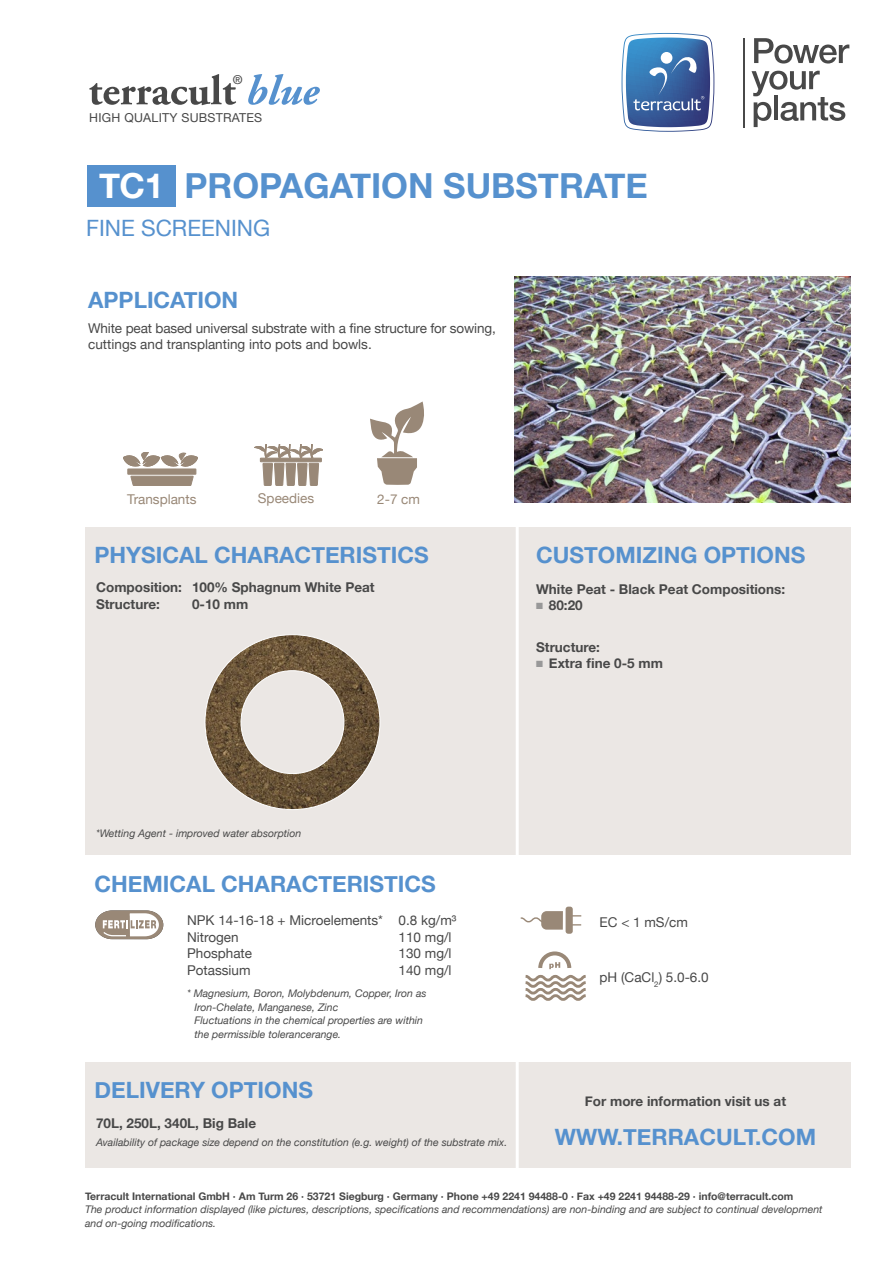
<style>
.page{position:relative;width:893px;height:1263px;background:#fff}
.page>*{position:absolute;margin:0;border:0;box-sizing:border-box;transform-origin:0 0}
.t1{font:700 34.5px "Helvetica Neue";color:#5691ce}
.t2{font:700 34.5px "Helvetica Neue";color:#fff}
.t3{font:700 22.5px "Helvetica Neue";color:#5691ce}
.t4{font:22.5px "Helvetica Neue";color:#5691ce}
.t5{font:13.5px/16.5px "Helvetica Neue";color:#484848}
.t6{font:700 13.5px/16.5px "Helvetica Neue";color:#484848}
.t7{font:13.5px "Helvetica Neue";color:#987}
.t8{font:12.45px "Helvetica Neue";letter-spacing:.02em;color:#484848}
.t9{font:500 12.3px "Helvetica Neue";color:#484848}
.t10{font:italic 10.5px/13.5px "Helvetica Neue";color:#484848}
.t11{font:700 10.5px "Helvetica Neue";color:#484848}
.s1{color:#989898}
</style>
<div class="page">
<div style="left:85px;top:527px;width:765px;height:327px;background:#ebe7e4"></div>
<div style="left:85px;top:1062px;width:765px;height:106px;background:#ebe7e4"></div>
<svg style="left:89px;top:74px;width:147px;height:31px"></svg>
<svg style="left:248px;top:74px;width:72px;height:31px"></svg>
<svg style="left:621px;top:33px;width:93px;height:99px"></svg>
<svg style="left:754px;top:38px;width:95px;height:26px"></svg>
<svg style="left:751px;top:71px;width:94px;height:56px"></svg>
<hr style="left:743px;top:38px;width:1px;height:89px;background:#484848">
<div style="left:87px;top:165px;width:89px;height:41px;background:#5691ce"></div>
<svg style="left:95px;top:910px;width:68px;height:29px"></svg>
<div style="left:566px;top:907px;width:7px;height:27px;background:#987;border-radius:3px"></div>
<svg style="left:520px;top:911px;width:43px;height:19px"></svg>
<svg style="left:526px;top:951px;width:60px;height:50px"></svg>
<hr style="left:516px;top:1059px;width:3px;height:115px;background:#fff">
<hr style="left:516px;top:522px;width:3px;height:348px;background:#fff">
<img style="left:515px;top:277px;width:335px;height:226px">
<svg style="left:370px;top:401px;width:54px;height:84px"></svg>
<div style="left:128px;top:469px;width:68px;height:5px;background:#987"></div>
<div style="left:128px;top:469px;width:68px;height:5px;border:1px solid #987"></div>
<svg style="left:131px;top:476px;width:62px;height:9px"></svg>
<svg style="left:123px;top:452px;width:74px;height:15px"></svg>
<svg style="left:255px;top:444px;width:68px;height:41px"></svg>
<svg style="left:205px;top:636px;width:175px;height:174px"></svg>
<div style="left:241px;top:671px;width:103px;height:102px;background:#ebe7e4;border-radius:50%"></div>
<p class="t9" style="left:233px;top:70px;width:11px">®</p>
<p class="t8" style="left:89px;top:109px;width:174px">HIGH QUALITY SUBSTRATES</p>
<h1 class="t2" style="left:99px;top:159px;width:67px">TC1</h1>
<h2 class="t4" style="left:86px;top:212px;width:186px">FINE SCREENING</h2>
<h1 class="t1" style="left:185px;top:159px;width:465px">PROPAGATION SUBSTRATE</h1>
<h2 class="t3" style="left:88px;top:282px;width:151px">APPLICATION</h2>
<p class="t5" style="left:88px;top:321px;width:409px">White peat based universal substrate with a fine structure for sowing, cuttings and transplanting into pots and bowls.</p>
<p class="t7" style="left:127px;top:489px;width:71px">Transplants</p>
<p class="t7" style="left:258px;top:489px;width:58px">Speedies</p>
<p class="t7" style="left:377px;top:489px;width:44px">2-7 cm</p>
<h2 class="t3" style="left:95px;top:537px;width:336px">PHYSICAL CHARACTERISTICS</h2>
<p class="t6" style="left:96px;top:580px;width:280px">Composition: 100% Sphagnum White Peat<br>Structure:</p>
<p class="t6" style="left:192px;top:596px;width:58px">0-10 mm</p>
<h2 class="t3" style="left:536px;top:537px;width:271px">CUSTOMIZING OPTIONS</h2>
<p class="t6" style="left:536px;top:581px;width:250px">White Peat - Black Peat Compositions:</p>
<p class="t6" style="left:536px;top:597px;width:48px"><span class="s1">■</span> 80:20</p>
<p class="t6" style="left:536px;top:639px;width:65px">Structure:</p>
<p class="t6" style="left:536px;top:655px;width:128px"><span class="s1">■</span> Extra fine 0-5 mm</p>
<p class="t10" style="left:96px;top:827px;width:207px">*Wetting Agent - improved water absorption</p>
<h2 class="t3" style="left:95px;top:866px;width:343px">CHEMICAL CHARACTERISTICS</h2>
<p class="t5" style="left:187px;top:913px;width:271px">NPK 14-16-18 + Microelements* 0.8 kg/m³<br>Nitrogen</p>
<p class="t5" style="left:399px;top:930px;width:55px">110 mg/l</p>
<p class="t5" style="left:187px;top:946px;width:67px">Phosphate</p>
<p class="t5" style="left:399px;top:946px;width:55px">130 mg/l</p>
<p class="t5" style="left:187px;top:963px;width:65px">Potassium</p>
<p class="t5" style="left:399px;top:963px;width:55px">140 mg/l</p>
<p class="t10" style="left:195px;top:987px;width:233px;text-indent:-7px">* Magnesium, Boron, Molybdenum, Copper, Iron as Iron-Chelate, Manganese, Zinc<br>Fluctuations in the chemical properties are within the permissible tolerancerange.</p>
<h2 class="t3" style="left:95px;top:1072px;width:220px">DELIVERY OPTIONS</h2>
<p class="t6" style="left:96px;top:1115px;width:162px">70L, 250L, 340L, Big Bale</p>
<p class="t10" style="left:96px;top:1135px;width:413px">Availability of package size depend on the constitution (e.g. weight) of the substrate mix.</p>
<p class="t5" style="left:600px;top:915px;width:90px">EC &lt; 1 mS/cm</p>
<p class="t5" style="left:600px;top:970px;width:111px">pH (CaCl<sub>2</sub>) 5.0-6.0</p>
<p class="t6" style="left:585px;top:1093px;width:203px">For more information visit us at</p>
<h2 class="t3" style="left:555px;top:1119px;width:263px">WWW.TERRACULT.COM</h2>
<p class="t11" style="left:85px;top:1188px;width:710px">Terracult International GmbH · Am Turm 26 · 53721 Siegburg · Germany · Phone +49 2241 94488-0 · Fax +49 2241 94488-29 · info@terracult.com</p>
<p class="t10" style="left:85px;top:1203px;width:739px">The product information displayed (like pictures, descriptions, specifications and recommendations) are non-binding and are subject to continual development and on-going modifications.</p>
</div>
